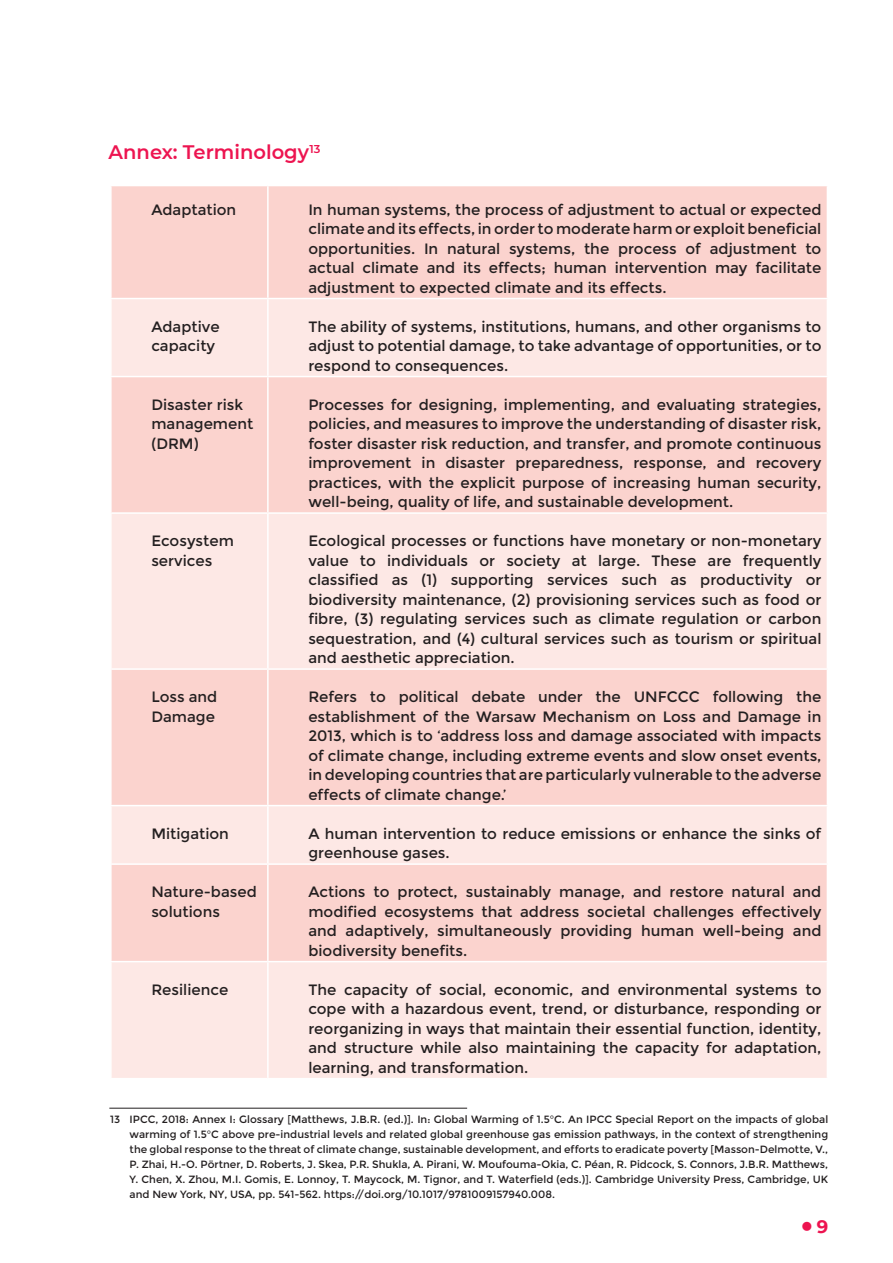
<style>
.page{position:relative;width:893px;height:1263px;background:#fff}
.page>*{position:absolute;margin:0;border:0;box-sizing:border-box;transform-origin:0 0}
.Heading{font:600 19.5px "Montserrat";color:#ed1450}
.t1{font:700 18px "Montserrat";color:#ed1450}
.body_text{font:15px/19.5px "Montserrat";color:#231f20;text-align:justify}
.footnote{font:10.5px/15px "Montserrat";color:#231f20;text-align:justify}
</style>
<div class="page">
<div style="left:112px;top:186px;width:715px;height:112px;background:#fbd3ce"></div>
<svg style="left:112px;top:299px;width:715px;height:779px;background:#fcdeda"></svg>
<hr style="left:267px;top:186px;width:2px;height:112px;background:#fff">
<hr style="left:267px;top:299px;width:2px;height:77px;background:#fff">
<hr style="left:110px;top:376px;width:158px;height:1px;background:#fff">
<hr style="left:268px;top:376px;width:560px;height:1px;background:#fff">
<hr style="left:267px;top:377px;width:2px;height:135px;background:#fff">
<hr style="left:110px;top:512px;width:158px;height:2px;background:#fff">
<hr style="left:268px;top:512px;width:560px;height:2px;background:#fff">
<hr style="left:267px;top:514px;width:2px;height:154px;background:#fff">
<hr style="left:110px;top:668px;width:158px;height:2px;background:#fff">
<hr style="left:268px;top:668px;width:560px;height:2px;background:#fff">
<hr style="left:267px;top:670px;width:2px;height:135px;background:#fff">
<hr style="left:110px;top:805px;width:158px;height:1px;background:#fff">
<hr style="left:268px;top:805px;width:560px;height:1px;background:#fff">
<hr style="left:267px;top:806px;width:2px;height:57px;background:#fff">
<hr style="left:110px;top:863px;width:158px;height:2px;background:#fff">
<hr style="left:268px;top:863px;width:560px;height:2px;background:#fff">
<hr style="left:267px;top:865px;width:2px;height:96px;background:#fff">
<hr style="left:110px;top:961px;width:158px;height:1px;background:#fff">
<hr style="left:268px;top:961px;width:560px;height:1px;background:#fff">
<hr style="left:267px;top:962px;width:2px;height:116px;background:#fff">
<hr style="left:109px;top:1108px;width:358px;height:1px;background:#231f20">
<p class="Heading" style="left:109px;top:139px;width:213px">Annex: Terminology<sup>13</sup></p>
<p class="body_text" style="left:151px;top:200px;width:86px">Adaptation</p>
<p class="body_text" style="left:308px;top:200px;width:515px">In human systems, the process of adjustment to actual or expected climate and its effects, in order to moderate harm or exploit beneficial opportunities. In natural systems, the process of adjustment to actual climate and its effects; human intervention may facilitate adjustment to expected climate and its effects.</p>
<p class="body_text" style="left:151px;top:317px;width:70px">Adaptive capacity</p>
<p class="body_text" style="left:308px;top:317px;width:515px">The ability of systems, institutions, humans, and other organisms to adjust to potential damage, to take advantage of opportunities, or to respond to consequences.</p>
<p class="body_text" style="left:151px;top:395px;width:103px;text-align:left">Disaster risk management (DRM)</p>
<p class="body_text" style="left:308px;top:395px;width:515px">Processes for designing, implementing, and evaluating strategies, policies, and measures to improve the understanding of disaster risk, foster disaster risk reduction, and transfer, and promote continuous improvement in disaster preparedness, response, and recovery practices, with the explicit purpose of increasing human security, well-being, quality of life, and sustainable development.</p>
<p class="body_text" style="left:151px;top:531px;width:84px">Ecosystem services</p>
<p class="body_text" style="left:308px;top:531px;width:515px">Ecological processes or functions have monetary or non-monetary value to individuals or society at large. These are frequently classified as (1) supporting services such as productivity or biodiversity maintenance, (2) provisioning services such as food or fibre, (3) regulating services such as climate regulation or carbon sequestration, and (4) cultural services such as tourism or spiritual and aesthetic appreciation.</p>
<p class="body_text" style="left:151px;top:687px;width:67px">Loss and<br>Damage</p>
<p class="body_text" style="left:308px;top:687px;width:515px">Refers to political debate under the UNFCCC following the establishment of the Warsaw Mechanism on Loss and Damage in 2013, which is to ‘address loss and damage associated with impacts of climate change, including extreme events and slow onset events, in developing countries that are particularly vulnerable to the adverse effects of climate change.’</p>
<p class="body_text" style="left:151px;top:824px;width:79px">Mitigation</p>
<p class="body_text" style="left:308px;top:824px;width:515px">A human intervention to reduce emissions or enhance the sinks of greenhouse gases.</p>
<p class="body_text" style="left:151px;top:882px;width:107px">Nature-based solutions</p>
<p class="body_text" style="left:308px;top:882px;width:515px">Actions to protect, sustainably manage, and restore natural and modified ecosystems that address societal challenges effectively and adaptively, simultaneously providing human well-being and biodiversity benefits.</p>
<p class="body_text" style="left:151px;top:980px;width:78px">Resilience</p>
<p class="body_text" style="left:308px;top:980px;width:515px">The capacity of social, economic, and environmental systems to cope with a hazardous event, trend, or disturbance, responding or reorganizing in ways that maintain their essential function, identity, and structure while also maintaining the capacity for adaptation, learning, and transformation.</p>
<p class="footnote" style="left:130px;top:1112px;width:700px;text-indent:-20px">13 IPCC, 2018: Annex I: Glossary [Matthews, J.B.R. (ed.)]. In: Global Warming of 1.5°C. An IPCC Special Report on the impacts of global warming of 1.5°C above pre-industrial levels and related global greenhouse gas emission pathways, in the context of strengthening the global response to the threat of climate change, sustainable development, and efforts to eradicate poverty [Masson-Delmotte, V., P. Zhai, H.-O. Pörtner, D. Roberts, J. Skea, P.R. Shukla, A. Pirani, W. Moufouma-Okia, C. Péan, R. Pidcock, S. Connors, J.B.R. Matthews, Y. Chen, X. Zhou, M.I. Gomis, E. Lonnoy, T. Maycock, M. Tignor, and T. Waterfield (eds.)]. Cambridge University Press, Cambridge, UK and New York, NY, USA, pp. 541-562. https://doi.org/10.1017/9781009157940.008.</p>
<p class="t1" style="left:803px;top:1214px;width:27px">■ 9</p>
</div>
